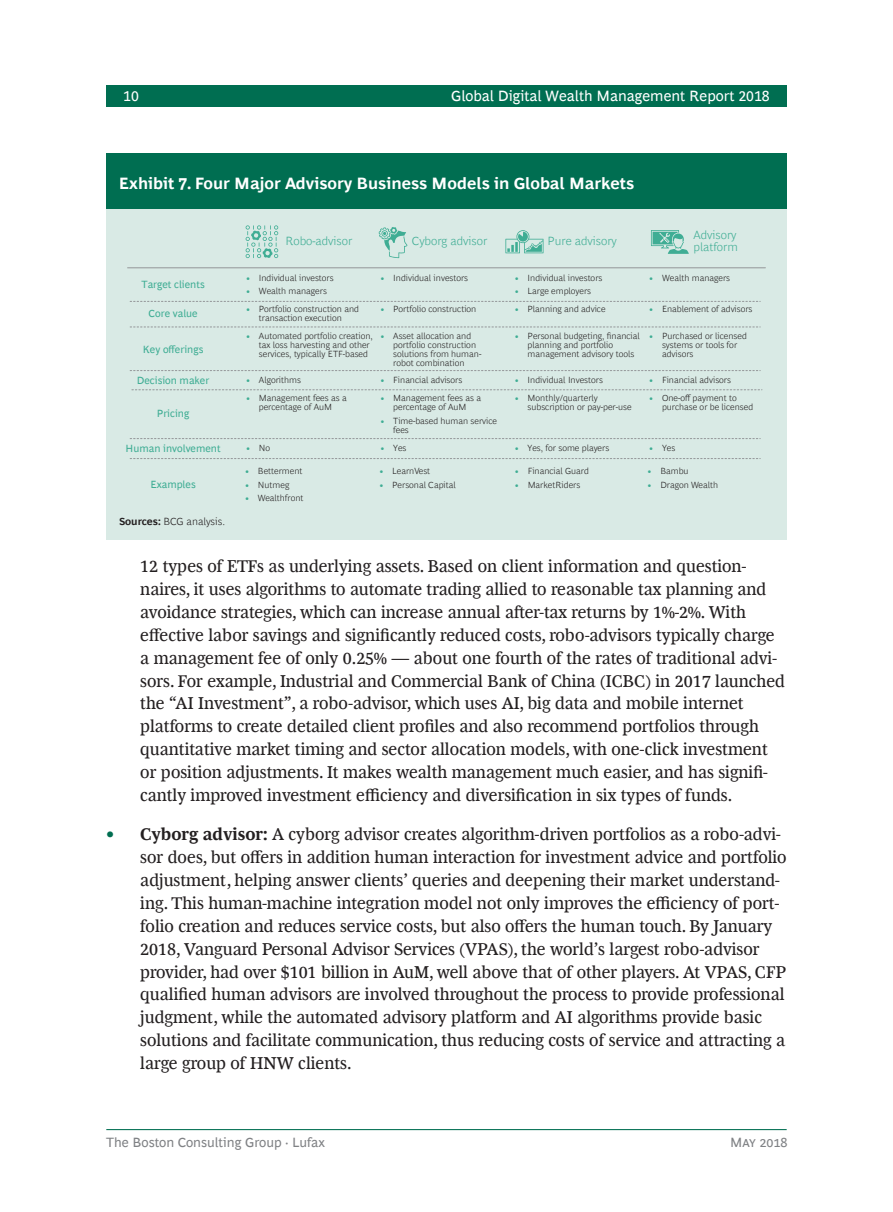
<style>
.page{position:relative;width:893px;height:1212px;background:#fff}
.page>*{position:absolute;margin:0;border:0;box-sizing:border-box;transform-origin:0 0}
.t1{font:17.25px/23px "Henderson BCG Serif";color:#231f20}
.t2{font:700 16.5px "Henderson BCG Sans";color:#fff}
.t3{font:15px "Henderson BCG Sans";color:#fff}
.t4{font:13.5px "Henderson BCG Sans";color:#808285}
.t5{font:300 12px/12px "Henderson BCG Sans";color:#3fad94}
.t6{font:10.5px "Henderson BCG Sans";color:#3fad94}
.t7{font:300 10.5px "Henderson BCG Sans";color:#231f20}
.t8{font:300 9px/9px "Henderson BCG Sans";color:#231f20}
.t9{font:300 9px/13.5px "Henderson BCG Sans";color:#3fad94}
.s1{font-weight:700}
.s2{color:#3fad94}
.s3{font-size:18px;color:#006e51}
</style>
<div class="page">
<hr style="left:106px;top:1129px;width:681px;height:1px;background:#006e51">
<div style="left:106px;top:85px;width:681px;height:21px;background:#006e51"></div>
<div style="left:106px;top:153px;width:681px;height:387px;background:#d9eae5"></div>
<div style="left:106px;top:153px;width:681px;height:55px;background:#006e51"></div>
<svg style="left:379px;top:227px;width:28px;height:31px"></svg>
<svg style="left:246px;top:225px;width:32px;height:33px"></svg>
<svg style="left:505px;top:230px;width:38px;height:23px"></svg>
<svg style="left:651px;top:230px;width:38px;height:24px"></svg>
<hr style="left:128px;top:267px;width:637px;height:1px;background:#939598">
<svg style="left:130px;top:301px;width:630px;height:1px"></svg>
<svg style="left:130px;top:370px;width:630px;height:1px"></svg>
<svg style="left:132px;top:389px;width:630px;height:1px"></svg>
<svg style="left:130px;top:438px;width:630px;height:1px"></svg>
<svg style="left:130px;top:458px;width:630px;height:1px"></svg>
<svg style="left:130px;top:327px;width:630px;height:1px"></svg>
<p class="t3" style="left:123px;top:85px;width:17px">10</p>
<p class="t3" style="left:451px;top:85px;width:320px">Global Digital Wealth Management Report 2018</p>
<p class="t2" style="left:119px;top:171px;width:517px">Exhibit 7. Four Major Advisory Business Models in Global Markets</p>
<p class="t6" style="left:141px;top:276px;width:65px">Target clients</p>
<p class="t6" style="left:148px;top:306px;width:51px">Core value</p>
<p class="t6" style="left:143px;top:342px;width:62px">Key offerings</p>
<p class="t6" style="left:137px;top:373px;width:74px">Decision maker</p>
<p class="t6" style="left:157px;top:406px;width:34px">Pricing</p>
<p class="t6" style="left:126px;top:440px;width:97px">Human involvement</p>
<p class="t6" style="left:150px;top:477px;width:47px">Examples</p>
<p class="t7" style="left:119px;top:514px;width:108px"><span class="s1">Sources:</span> BCG analysis.</p>
<p class="t5" style="left:285px;top:234px;width:68px">Robo-advisor</p>
<p class="t5" style="left:412px;top:234px;width:77px">Cyborg advisor</p>
<p class="t5" style="left:548px;top:234px;width:71px">Pure advisory</p>
<p class="t5" style="left:693px;top:228px;width:46px">Advisory platform</p>
<p class="t9" style="left:246px;top:270px;width:6px">• •</p>
<p class="t8" style="left:259px;top:270px;width:76px;line-height:13.5px">Individual investors<br>Wealth managers</p>
<p class="t8" style="left:380px;top:272px;width:89px"><span class="s2">•</span> Individual investors</p>
<p class="t9" style="left:515px;top:270px;width:6px">• •</p>
<p class="t8" style="left:528px;top:270px;width:76px;line-height:13.5px">Individual investors<br>Large employers</p>
<p class="t8" style="left:649px;top:272px;width:82px"><span class="s2">•</span> Wealth managers</p>
<p class="t8" style="left:259px;top:331px;width:116px;text-indent:-13px"><span class="s2">•</span> Automated portfolio creation, tax loss harvesting and other services, typically ETF-based</p>
<p class="t8" style="left:393px;top:331px;width:90px;text-indent:-13px"><span class="s2">•</span> Asset allocation and portfolio construction solutions from human&shy;robot combination</p>
<p class="t8" style="left:528px;top:331px;width:114px;text-indent:-13px"><span class="s2">•</span> Personal budgeting, financial planning and portfolio management advisory tools</p>
<p class="t8" style="left:662px;top:331px;width:86px;text-indent:-13px"><span class="s2">•</span> Purchased or licensed systems or tools for advisors</p>
<p class="t8" style="left:246px;top:375px;width:56px"><span class="s2">•</span> Algorithms</p>
<p class="t8" style="left:380px;top:375px;width:83px"><span class="s2">•</span> Financial advisors</p>
<p class="t8" style="left:515px;top:375px;width:90px"><span class="s2">•</span> Individual Investors</p>
<p class="t8" style="left:649px;top:375px;width:83px"><span class="s2">•</span> Financial advisors</p>
<p class="t8" style="left:246px;top:393px;width:102px;text-align:center"><span class="s2">•</span> Management fees as a percentage of AuM</p>
<p class="t9" style="left:380px;top:391px;width:6px">•</p>
<p class="t9" style="left:380px;top:413px;width:6px">•</p>
<p class="t8" style="left:246px;top:304px;width:114px;text-align:center"><span class="s2">•</span> Portfolio construction and transaction execution</p>
<p class="t8" style="left:380px;top:304px;width:98px"><span class="s2">•</span> Portfolio construction</p>
<p class="t8" style="left:515px;top:304px;width:92px"><span class="s2">•</span> Planning and advice</p>
<p class="t8" style="left:649px;top:304px;width:105px"><span class="s2">•</span> Enablement of advisors</p>
<p class="t8" style="left:528px;top:393px;width:105px;text-indent:-13px"><span class="s2">•</span> Monthly/quarterly subscription or pay-per-use</p>
<p class="t8" style="left:662px;top:393px;width:93px;text-indent:-13px"><span class="s2">•</span> One-off payment to purchase or be licensed</p>
<p class="t8" style="left:393px;top:393px;width:89px">Management fees as a percentage of AuM</p>
<p class="t8" style="left:393px;top:415px;width:105px">Time-based human service fees</p>
<p class="t8" style="left:246px;top:443px;width:26px"><span class="s2">•</span> No</p>
<p class="t8" style="left:380px;top:443px;width:28px"><span class="s2">•</span> Yes</p>
<p class="t8" style="left:515px;top:443px;width:96px"><span class="s2">•</span> Yes, for some players</p>
<p class="t8" style="left:649px;top:443px;width:28px"><span class="s2">•</span> Yes</p>
<p class="t9" style="left:245px;top:463px;width:6px;text-align:justify">• • •</p>
<p class="t8" style="left:258px;top:463px;width:47px;line-height:13.5px">Betterment<br>Nutmeg<br>Wealthfront</p>
<p class="t9" style="left:379px;top:463px;width:6px">• •</p>
<p class="t8" style="left:392px;top:463px;width:65px;line-height:13.5px">LearnVest<br>Personal Capital</p>
<p class="t9" style="left:515px;top:463px;width:6px">• •</p>
<p class="t8" style="left:528px;top:463px;width:63px;line-height:13.5px">Financial Guard<br>MarketRiders</p>
<p class="t9" style="left:648px;top:463px;width:6px">• •</p>
<p class="t8" style="left:660px;top:463px;width:59px;line-height:13.5px">Bambu<br>Dragon Wealth</p>
<p class="t1" style="left:140px;top:553px;width:646px">12 types of ETFs as underlying assets. Based on client information and question&shy;naires, it uses algorithms to automate trading allied to reasonable tax planning and avoidance strategies, which can increase annual after-tax returns by 1%-2%. With effective labor savings and significantly reduced costs, robo-advisors typically charge a management fee of only 0.25% — about one fourth of the rates of traditional advi&shy;sors. For example, Industrial and Commercial Bank of China (ICBC) in 2017 launched the “AI Investment”, a robo-advisor, which uses AI, big data and mobile internet platforms to create detailed client profiles and also recommend portfolios through quantitative market timing and sector allocation models, with one-click investment or position adjustments. It makes wealth management much easier, and has signifi&shy;cantly improved investment efficiency and diversification in six types of funds.</p>
<p class="t1" style="left:140px;top:821px;width:648px;text-indent:-34px"><span class="s3">•</span> <span class="s1">Cyborg advisor:</span> A cyborg advisor creates algorithm-driven portfolios as a robo-advi&shy;sor does, but offers in addition human interaction for investment advice and portfolio adjustment, helping answer clients’ queries and deepening their market understand&shy;ing. This human-machine integration model not only improves the efficiency of port&shy;folio creation and reduces service costs, but also offers the human touch. By January 2018, Vanguard Personal Advisor Services (VPAS), the world’s largest robo-advisor provider, had over $101 billion in AuM, well above that of other players. At VPAS, CFP qualified human advisors are involved throughout the process to provide professional judgment, while the automated advisory platform and AI algorithms provide basic solutions and facilitate communication, thus reducing costs of service and attracting a large group of HNW clients.</p>
<p class="t4" style="left:106px;top:1133px;width:220px">The Boston Consulting Group · Lufax</p>
<p class="t4" style="left:730px;top:1132px;width:59px">May 2018</p>
</div>
